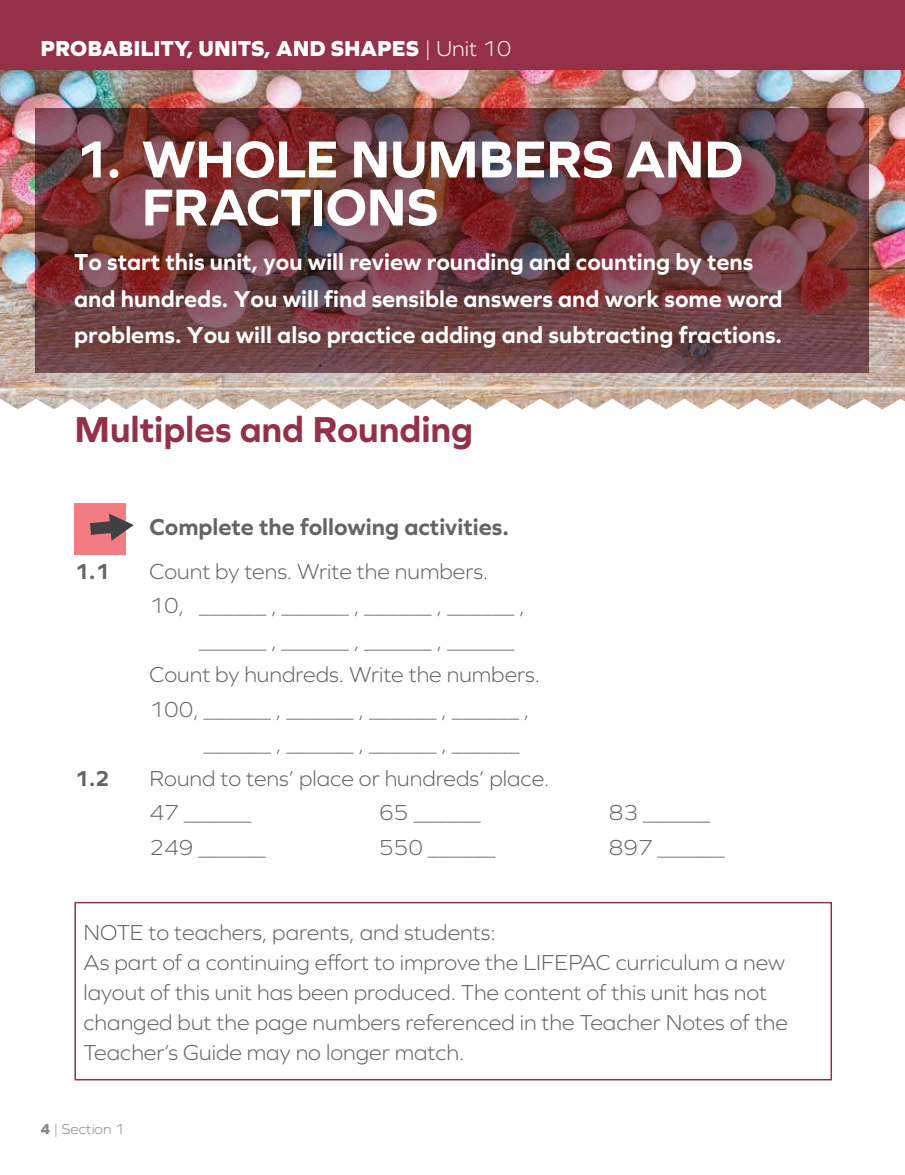
<style>
.page{position:relative;width:905px;height:1175px;background:#fff}
.page>*{position:absolute;margin:0;border:0;box-sizing:border-box;transform-origin:0 0}
.t1{font:700 54px/48px "Graphie";letter-spacing:-.005em;color:#fff}
.t2{font:700 37.5px "Graphie";letter-spacing:-.005em;color:#943149}
.t3{font:700 24px/36px "Graphie";color:#fff}
.t4{font:700 24px "Graphie";color:#636466}
.t5{font:300 22.5px/30px "Graphie";color:#636466}
.t6{font:800 22.5px "Graphie";color:#fff}
.t7{font:700 22.5px "Graphie";color:#636466}
.t8{font:300 15px "Graphie";color:#87898c}
.s1{font-weight:300}
.s2{font-weight:800}
</style>
<div class="page">
<img style="left:0;top:69px;width:904px;height:330px">
<svg style="left:1px;top:399px;width:903px;height:503px"></svg>
<div style="left:74px;top:902px;width:758px;height:178px;border:2px solid #943149"></div>
<div style="left:74px;top:503px;width:52px;height:52px;background:#f37b82"></div>
<svg style="left:90px;top:513px;width:44px;height:28px"></svg>
<img style="left:35px;top:108px;width:833px;height:265px">
<div style="left:0;top:0;width:904px;height:69px;background:#943149"></div>
<p class="t6" style="left:40px;top:35px;width:472px">PROBABILITY, UNITS, AND SHAPES <span class="s1">| Unit 10</span></p>
<h1 class="t1" style="left:142px;top:134px;width:603px;text-indent:-68px">1. WHOLE NUMBERS AND<br>FRACTIONS</h1>
<p class="t3" style="left:74px;top:244px;width:710px">To start this unit, you will review rounding and counting by tens and hundreds. You will find sensible answers and work some word problems. You will also practice adding and subtracting fractions.</p>
<h2 class="t2" style="left:74px;top:407px;width:400px">Multiples and Rounding</h2>
<p class="t4" style="left:149px;top:513px;width:361px">Complete the following activities.</p>
<p class="t7" style="left:74px;top:558px;width:37px">1.1</p>
<p class="t5" style="left:149px;top:556px;width:340px">Count by tens. Write the numbers.</p>
<p class="t5" style="left:149px;top:590px;width:377px">10, ______ , ______ , ______ , ______ ,</p>
<p class="t5" style="left:199px;top:625px;width:317px">______ , ______ , ______ , ______</p>
<p class="t5" style="left:149px;top:659px;width:392px">Count by hundreds. Write the numbers.</p>
<p class="t5" style="left:149px;top:694px;width:381px">100, ______ , ______ , ______ , ______ ,</p>
<p class="t5" style="left:204px;top:728px;width:317px">______ , ______ , ______ , ______</p>
<p class="t7" style="left:74px;top:765px;width:37px">1.2</p>
<p class="t5" style="left:149px;top:760px;width:401px;line-height:34.5px">Round to tens’ place or hundreds’ place.<br>47 ______</p>
<p class="t5" style="left:379px;top:797px;width:103px">65 ______</p>
<p class="t5" style="left:608px;top:797px;width:103px">83 ______</p>
<p class="t5" style="left:149px;top:832px;width:118px">249 ______</p>
<p class="t5" style="left:379px;top:832px;width:118px">550 ______</p>
<p class="t5" style="left:608px;top:832px;width:118px">897 ______</p>
<p class="t5" style="left:83px;top:916px;width:706px">NOTE to teachers, parents, and students:<br>As part of a continuing effort to improve the LIFEPAC curriculum a new layout of this unit has been produced. The content of this unit has not changed but the page numbers referenced in the Teacher Notes of the Teacher’s Guide may no longer match.</p>
<p class="t8" style="left:40px;top:1120px;width:85px"><span class="s2">4</span> | Section 1</p>
</div>
